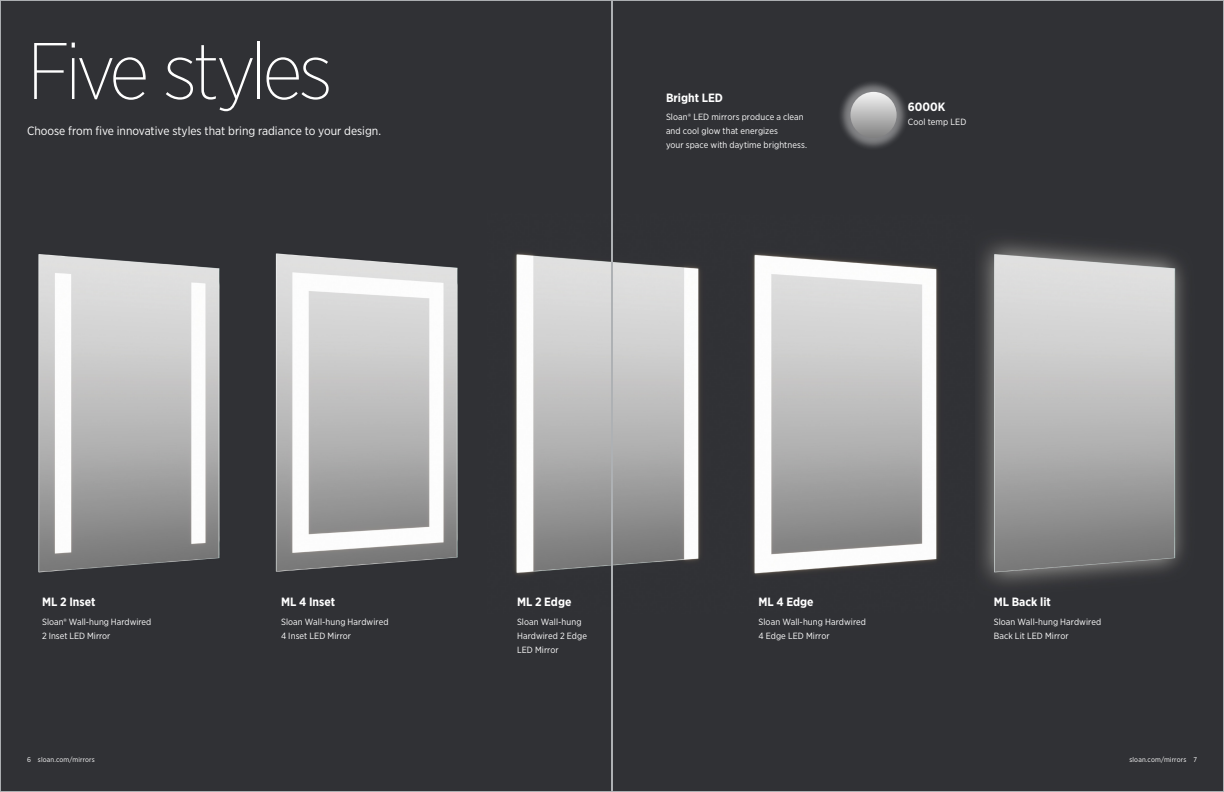
<style>
.page{position:relative;width:1224px;height:792px;background:#303135}
.page>*{position:absolute;margin:0;border:0;box-sizing:border-box;transform-origin:0 0}
.t1{font:200 80px "Gotham Narrow";letter-spacing:-.055em;color:#fff}
.t2{font:12px "Gotham Narrow";color:#fff}
.t3{font:700 12px "Gotham Narrow";color:#fff}
.t4{font:9px/14px "Gotham Narrow";letter-spacing:.01em;color:#fff}
.t5{font:7px "Gotham Narrow";letter-spacing:.02em;color:#fff}
</style>
<div class="page">
<img style="left:979px;top:240px;width:206px;height:346px">
<img style="left:275px;top:253px;width:183px;height:319px">
<img style="left:38px;top:254px;width:182px;height:319px">
<img style="left:514px;top:252px;width:187px;height:323px">
<img style="left:752px;top:253px;width:187px;height:322px">
<div style="left:838px;top:79px;width:71px;height:72px;background:#fff;opacity:.4"></div>
<div style="left:850px;top:92px;width:47px;height:46px;background:linear-gradient(to bottom,#f4f4f4,#828282);border-radius:23px"></div>
<h1 class="t1" style="left:27px;top:23px;width:307px">Five styles</h1>
<h2 class="t2" style="left:27px;top:123px;width:356px">Choose from five innovative styles that bring radiance to your design.</h2>
<h2 class="t3" style="left:666px;top:90px;width:58px">Bright LED</h2>
<p class="t4" style="left:666px;top:110px;width:143px">Sloan® LED mirrors produce a clean and cool glow that energizes<br>your space with daytime brightness.</p>
<h2 class="t3" style="left:908px;top:99px;width:39px">6000K</h2>
<p class="t4" style="left:908px;top:114px;width:60px">Cool temp LED</p>
<h2 class="t3" style="left:42px;top:594px;width:55px">ML 2 Inset</h2>
<p class="t4" style="left:42px;top:614px;width:111px">Sloan® Wall-hung Hardwired<br>2 Inset LED Mirror</p>
<h2 class="t3" style="left:281px;top:594px;width:56px">ML 4 Inset</h2>
<p class="t4" style="left:281px;top:614px;width:109px">Sloan Wall-hung Hardwired<br>4 Inset LED Mirror</p>
<h2 class="t3" style="left:517px;top:594px;width:56px">ML 2 Edge</h2>
<p class="t4" style="left:517px;top:614px;width:72px">Sloan Wall-hung<br>Hardwired 2 Edge<br>LED Mirror</p>
<h2 class="t3" style="left:759px;top:594px;width:57px">ML 4 Edge</h2>
<p class="t4" style="left:759px;top:614px;width:109px">Sloan Wall-hung Hardwired<br>4 Edge LED Mirror</p>
<h2 class="t3" style="left:994px;top:594px;width:59px">ML Back lit</h2>
<p class="t4" style="left:994px;top:614px;width:109px">Sloan Wall-hung Hardwired<br>Back Lit LED Mirror</p>
<p class="t5" style="left:27px;top:756px;width:69px">6 sloan.com/mirrors</p>
<p class="t5" style="left:1129px;top:756px;width:69px">sloan.com/mirrors 7</p>
</div>
